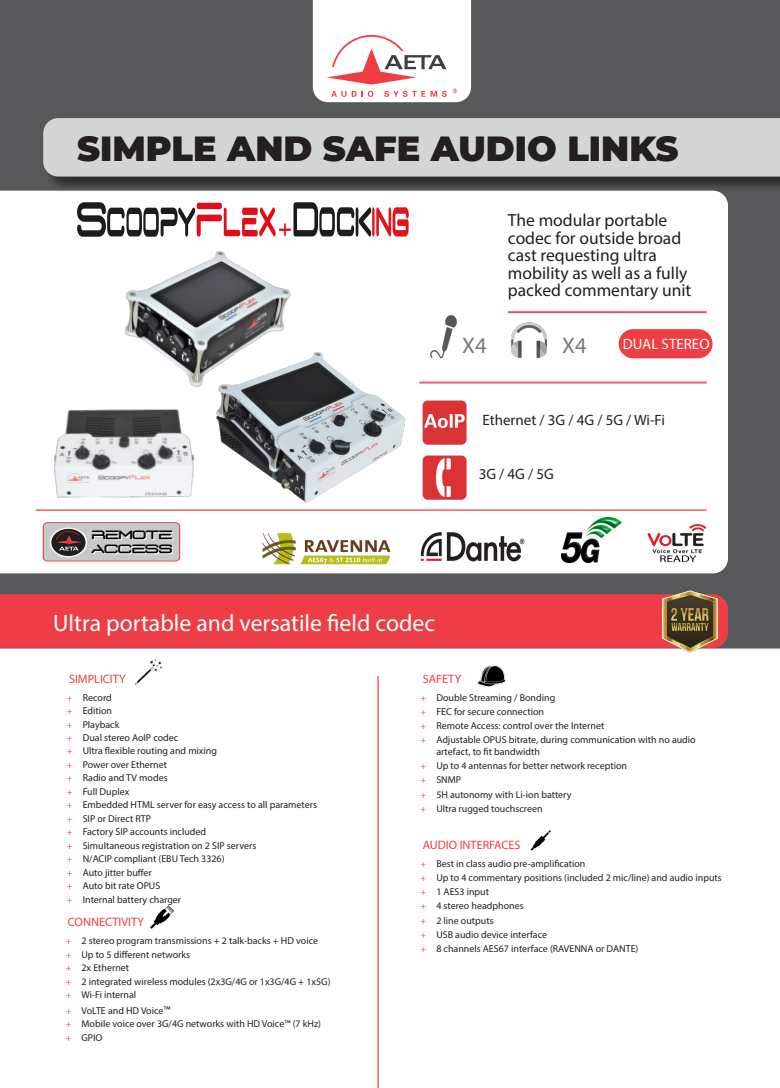
<style>
.page{position:relative;width:780px;height:1088px;background:#55595a}
.page>*{position:absolute;margin:0;border:0;box-sizing:border-box;transform-origin:0 0}
.t1{font:900 35px "Montserrat";color:#231f20}
.t2{font:23.75px "Myriad Pro";color:#fff}
.t3{font:22.5px "Myriad Pro";color:#76797b}
.t4{font:17.5px/17.5px "Myriad Pro";color:#231f20}
.t5{font:15px "Myriad Pro";color:#231f20}
.t6{font:15px "Myriad Pro";color:#fff}
.t7{font:12.12px "Myriad Pro";color:#ee3d44}
.t8{font:12.12px/14.5px "D3 Euronism Bold";color:#050504;scale:1.19 1}
.t9{font:10px/12px "Myriad Pro";color:#231f20}
.s1{font-family:"Minion Pro";color:#ee3d43}
.s2{font-size:11.25px}
</style>
<div class="page">
<div style="left:0;top:648px;width:780px;height:440px;background:#fff"></div>
<hr style="left:377px;top:676px;width:1px;height:412px;background:#ee3d44">
<div style="left:0;top:191px;width:728px;height:382px;background:#fff"></div>
<hr style="left:508px;top:312px;width:198px;height:1px;background:#ee3d44">
<hr style="left:419px;top:382px;width:287px;height:1px;background:#ee3d44">
<hr style="left:419px;top:383px;width:287px;height:1px;background:#ee3d44">
<div style="left:45px;top:120px;width:735px;height:72px;background:#231f20;opacity:.75"></div>
<div style="left:43px;top:118px;width:737px;height:59px;background:#d4d6d4"></div>
<svg style="left:313px;top:0;width:158px;height:102px;background:#f8ebeb"></svg>
<div style="left:618px;top:329px;width:94px;height:29px;background:#ee3d43;border-radius:15px"></div>
<hr style="left:36px;top:509px;width:670px;height:2px;background:#ee3d44">
<div style="left:0;top:594px;width:728px;height:54px;background:#ee3d44"></div>
<div style="left:43px;top:523px;width:137px;height:38px;background:#c7c8ca;border-radius:4px"></div>
<div style="left:43px;top:522px;width:137px;height:39px;border:1px solid #ee3d43;border-radius:4px"></div>
<svg style="left:50px;top:528px;width:36px;height:29px"></svg>
<div style="left:50px;top:527px;width:37px;height:31px;border:2px solid #f3f4f4;border-radius:50%"></div>
<svg style="left:56px;top:531px;width:26px;height:19px"></svg>
<img style="left:645px;top:521px;width:60px;height:41px">
<svg style="left:77px;top:202px;width:332px;height:35px;background:#c0a1a3"></svg>
<img style="left:478px;top:665px;width:27px;height:21px">
<img style="left:150px;top:905px;width:24px;height:24px">
<img style="left:527px;top:830px;width:25px;height:20px">
<img style="left:507px;top:319px;width:43px;height:42px">
<img style="left:106px;top:242px;width:205px;height:129px">
<img style="left:186px;top:336px;width:268px;height:196px">
<img style="left:424px;top:314px;width:39px;height:45px">
<img style="left:422px;top:400px;width:44px;height:44px">
<img style="left:422px;top:455px;width:44px;height:45px">
<img style="left:135px;top:657px;width:28px;height:29px">
<img style="left:662px;top:591px;width:55px;height:62px">
<img style="left:561px;top:518px;width:60px;height:44px">
<svg style="left:421px;top:532px;width:20px;height:29px"></svg>
<svg style="left:447px;top:532px;width:77px;height:29px;background:#a8a6a6"></svg>
<img style="left:250px;top:521px;width:153px;height:53px">
<img style="left:17px;top:371px;width:222px;height:145px">
<p class="t1" style="left:77px;top:122px;width:603px">SIMPLE AND SAFE AUDIO LINKS</p>
<p class="t4" style="left:508px;top:211px;width:185px">The modular portable codec for outside broad cast requesting ultra mobility as well as a fully packed commentary unit</p>
<p class="t3" style="left:462px;top:332px;width:26px">X4</p>
<p class="t3" style="left:562px;top:332px;width:26px">X4</p>
<p class="t6" style="left:623px;top:335px;width:88px">DUAL STEREO</p>
<p class="t5" style="left:482px;top:410px;width:184px">Ethernet / 3G / 4G / 5G / Wi-Fi</p>
<p class="t8" style="left:92px;top:528px;width:69px">REMOTE<br>ACCESS</p>
<p class="t2" style="left:53px;top:609px;width:383px">Ultra portable and versatile field codec</p>
<p class="t5" style="left:478px;top:464px;width:77px">3G / 4G / 5G</p>
<p class="t7" style="left:69px;top:671px;width:58px">SIMPLICITY</p>
<p class="t9" style="left:67px;top:691px;width:46px"><span class="s1">+</span> Record</p>
<p class="t9" style="left:67px;top:704px;width:47px"><span class="s1">+</span> Edition</p>
<p class="t9" style="left:67px;top:718px;width:54px"><span class="s1">+</span> Playback</p>
<p class="t9" style="left:67px;top:731px;width:113px"><span class="s1">+</span> Dual stereo AoIP codec</p>
<p class="t9" style="left:67px;top:745px;width:151px"><span class="s1">+</span> Ultra flexible routing and mixing</p>
<p class="t9" style="left:67px;top:758px;width:102px"><span class="s1">+</span> Power over Ethernet</p>
<p class="t9" style="left:67px;top:772px;width:102px"><span class="s1">+</span> Radio and TV modes</p>
<p class="t9" style="left:67px;top:785px;width:64px"><span class="s1">+</span> Full Duplex</p>
<p class="t9" style="left:67px;top:799px;width:251px"><span class="s1">+</span> Embedded HTML server for easy access to all parameters</p>
<p class="t9" style="left:67px;top:812px;width:86px"><span class="s1">+</span> SIP or Direct RTP</p>
<p class="t9" style="left:67px;top:826px;width:141px"><span class="s1">+</span> Factory SIP accounts included</p>
<p class="t9" style="left:67px;top:839px;width:191px"><span class="s1">+</span> Simultaneous registration on 2 SIP servers</p>
<p class="t9" style="left:67px;top:853px;width:159px"><span class="s1">+</span> N/ACIP compliant (EBU Tech 3326)</p>
<p class="t9" style="left:67px;top:866px;width:86px"><span class="s1">+</span> Auto jitter buffer</p>
<p class="t9" style="left:67px;top:879px;width:95px"><span class="s1">+</span> Auto bit rate OPUS</p>
<p class="t9" style="left:67px;top:893px;width:116px"><span class="s1">+</span> Internal battery charger</p>
<p class="t7" style="left:68px;top:915px;width:78px">CONNECTIVITY</p>
<p class="t9" style="left:66px;top:935px;width:254px"><span class="s1">+</span> 2 stereo program transmissions + 2 talk-backs + HD voice</p>
<p class="t9" style="left:66px;top:948px;width:126px"><span class="s1">+</span> Up to 5 different networks</p>
<p class="t9" style="left:66px;top:961px;width:65px"><span class="s1">+</span> 2x Ethernet</p>
<p class="t9" style="left:66px;top:975px;width:266px"><span class="s1">+</span> 2 integrated wireless modules (2x3G/4G or 1x3G/4G + 1x5G)</p>
<p class="t9" style="left:66px;top:988px;width:72px"><span class="s1">+</span> Wi-Fi internal</p>
<p class="t9" style="left:66px;top:1004px;width:106px"><span class="s1">+</span> VoLTE and HD Voice<span class="s2">™</span></p>
<p class="t9" style="left:66px;top:1018px;width:257px"><span class="s1">+</span> Mobile voice over 3G/4G networks with HD Voice™ (7 kHz)</p>
<p class="t9" style="left:66px;top:1031px;width:38px"><span class="s1">+</span> GPIO</p>
<p class="t7" style="left:422px;top:671px;width:40px">SAFETY</p>
<p class="t9" style="left:420px;top:691px;width:136px"><span class="s1">+</span> Double Streaming / Bonding</p>
<p class="t9" style="left:420px;top:705px;width:125px"><span class="s1">+</span> FEC for secure connection</p>
<p class="t9" style="left:420px;top:719px;width:185px"><span class="s1">+</span> Remote Access: control over the Internet</p>
<p class="t9" style="left:436px;top:734px;width:261px;text-indent:-16px"><span class="s1">+</span> Adjustable OPUS bitrate, during communication with no audio artefact, to fit bandwidth</p>
<p class="t9" style="left:420px;top:760px;width:208px"><span class="s1">+</span> Up to 4 antennas for better network reception</p>
<p class="t9" style="left:420px;top:774px;width:42px"><span class="s1">+</span> SNMP</p>
<p class="t9" style="left:420px;top:788px;width:152px"><span class="s1">+</span> 5H autonomy with Li-ion battery</p>
<p class="t9" style="left:420px;top:802px;width:123px"><span class="s1">+</span> Ultra rugged touchscreen</p>
<p class="t7" style="left:422px;top:837px;width:99px">AUDIO INTERFACES</p>
<p class="t9" style="left:420px;top:857px;width:166px"><span class="s1">+</span> Best in class audio pre-amplification</p>
<p class="t9" style="left:420px;top:871px;width:303px"><span class="s1">+</span> Up to 4 commentary positions (included 2 mic/line) and audio inputs</p>
<p class="t9" style="left:420px;top:886px;width:70px"><span class="s1">+</span> 1 AES3 input</p>
<p class="t9" style="left:420px;top:900px;width:104px"><span class="s1">+</span> 4 stereo headphones</p>
<p class="t9" style="left:420px;top:914px;width:74px"><span class="s1">+</span> 2 line outputs</p>
<p class="t9" style="left:420px;top:928px;width:128px"><span class="s1">+</span> USB audio device interface</p>
<p class="t9" style="left:420px;top:942px;width:219px"><span class="s1">+</span> 8 channels AES67 interface (RAVENNA or DANTE)</p>
</div>
